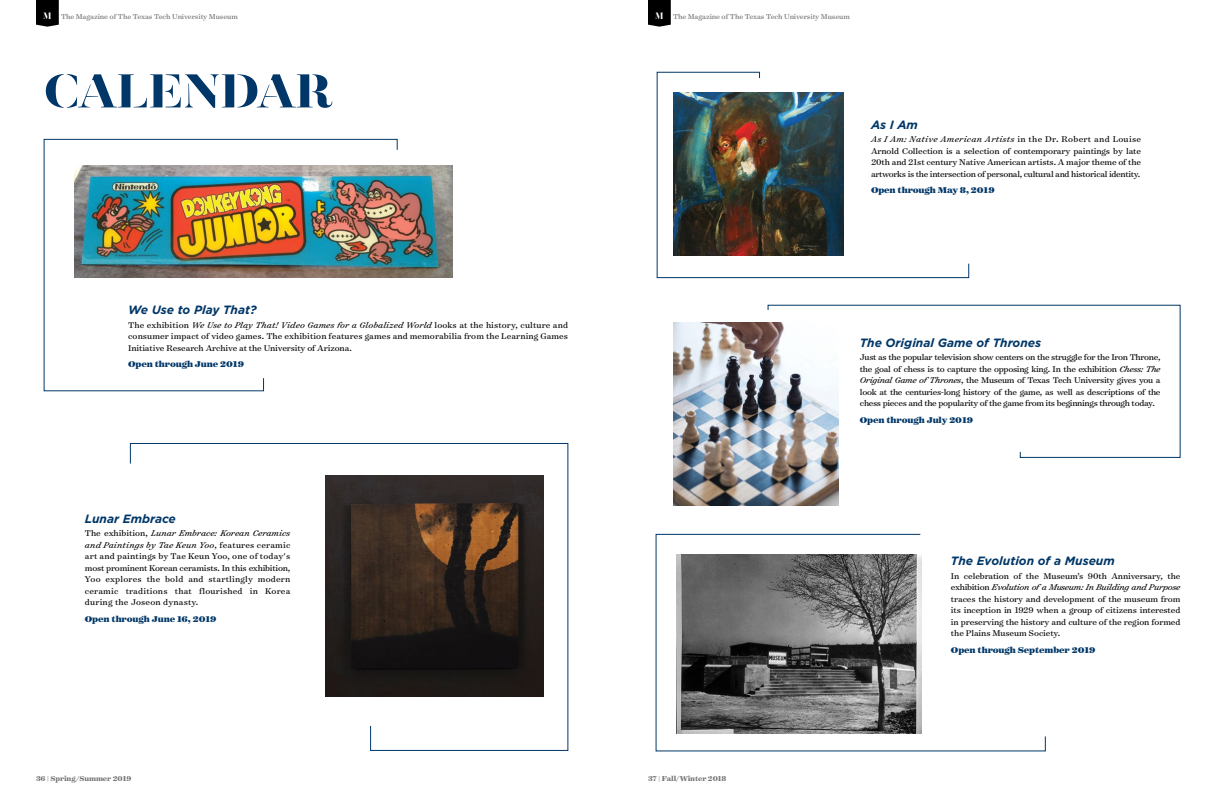
<style>
.page{position:relative;width:1224px;height:792px;background:#fff}
.page>*{position:absolute;margin:0;border:0;box-sizing:border-box;transform-origin:0 0}
.t1{font:900 60px "Revista Stencil";color:#003768}
.t2{font:italic 700 12px "Gotham";color:#003768}
.t3{font:9.5px/11.5px "Surveyor Text";letter-spacing:-.01em;color:#000;text-align:justify}
.t4{font:900 9.5px "Surveyor Text";letter-spacing:-.01em;color:#003768}
.t5{font:8px "Surveyor Text";letter-spacing:-.01em;color:#6d6e71}
.t6{font:700 8px "Surveyor Text";letter-spacing:-.01em;color:#6d6e71}
.s1{font-family:"Revista Stencil";font-weight:900;font-size:10px;color:#fff}
.s2{font-style:italic}
</style>
<div class="page">
<svg style="left:36px;top:0;width:23px;height:27px"></svg>
<svg style="left:130px;top:443px;width:438px;height:308px"></svg>
<img style="left:657px;top:72px;width:312px;height:206px">
<img style="left:398px;top:166px;width:54px;height:112px">
<img style="left:44px;top:139px;width:354px;height:252px">
<svg style="left:648px;top:0;width:23px;height:27px"></svg>
<svg style="left:768px;top:305px;width:413px;height:153px"></svg>
<svg style="left:656px;top:534px;width:390px;height:217px"></svg>
<img style="left:677px;top:554px;width:244px;height:180px">
<img style="left:674px;top:323px;width:165px;height:183px">
<p class="t5" style="left:43px;top:12px;width:196px"><span class="s1">M</span> The Magazine of The Texas Tech University Museum</p>
<h1 class="t1" style="left:44px;top:55px;width:290px">calendar</h1>
<p class="t2" style="left:128px;top:302px;width:130px">We Use to Play That?</p>
<p class="t3" style="left:128px;top:318px;width:442px">The exhibition <span class="s2">We Use to Play That! Video Games for a Globalized World</span> looks at the history, culture and consumer impact of video games. The exhibition features games and memorabilia from the Learning Games Initiative Research Archive at the University of Arizona.</p>
<p class="t4" style="left:128px;top:358px;width:117px">Open through June 2019</p>
<p class="t2" style="left:85px;top:511px;width:92px">Lunar Embrace</p>
<p class="t3" style="left:85px;top:527px;width:207px">The exhibition, <span class="s2">Lunar Embrace: Korean Ceramics and Paintings by Tae Keun Yoo</span>, features ceramic art and paintings by Tae Keun Yoo, one of today's most prominent Korean ceramists. In this exhibition, Yoo explores the bold and startlingly modern ceramic traditions that flourished in Korea during the Joseon dynasty.</p>
<p class="t4" style="left:85px;top:613px;width:133px">Open through June 16, 2019</p>
<p class="t6" style="left:36px;top:773px;width:97px">36 | Spring/Summer 2019</p>
<p class="t5" style="left:655px;top:12px;width:196px"><span class="s1">M</span> The Magazine of The Texas Tech University Museum</p>
<p class="t2" style="left:871px;top:116px;width:48px">As I Am</p>
<p class="t3" style="left:871px;top:133px;width:272px"><span class="s2">As I Am: Native American Artists</span> in the Dr. Robert and Louise Arnold Collection is a selection of contemporary paintings by late 20th and 21st century Native American artists. A major theme of the artworks is the intersection of personal, cultural and historical identity.</p>
<p class="t4" style="left:871px;top:184px;width:125px">Open through May 8, 2019</p>
<p class="t6" style="left:648px;top:773px;width:80px">37 | Fall/Winter 2018</p>
<p class="t2" style="left:860px;top:335px;width:183px">The Original Game of Thrones</p>
<p class="t3" style="left:860px;top:351px;width:302px">Just as the popular television show centers on the struggle for the Iron Throne, the goal of chess is to capture the opposing king. In the exhibition <span class="s2">Chess: The Original Game of Thrones</span>, the Museum of Texas Tech University gives you a look at the centuries-long history of the game, as well as descriptions of the chess pieces and the popularity of the game from its beginnings through today.</p>
<p class="t4" style="left:860px;top:414px;width:115px">Open through July 2019</p>
<p class="t2" style="left:951px;top:553px;width:165px">The Evolution of a Museum</p>
<p class="t3" style="left:951px;top:570px;width:231px">In celebration of the Museum’s 90th Anniversary, the exhibition <span class="s2">Evolution of a Museum: In Building and Purpose </span>traces the history and development of the museum from its inception in 1929 when a group of citizens interested in preserving the history and culture of the region formed the Plains Museum Society.</p>
<p class="t4" style="left:951px;top:643px;width:146px">Open through September 2019</p>
</div>
